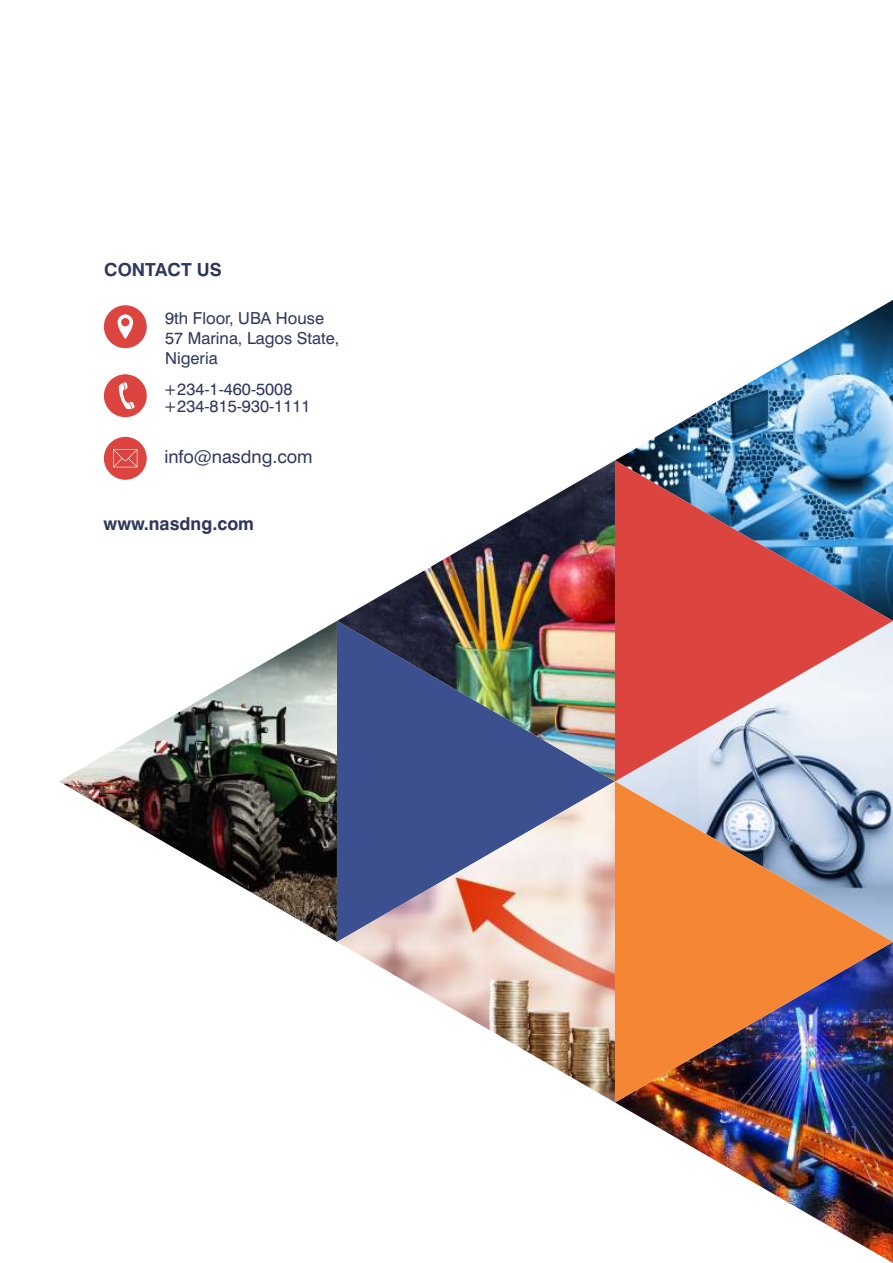
<style>
.page{position:relative;width:893px;height:1263px;background:#fff}
.page>*{position:absolute;margin:0;border:0;box-sizing:border-box;transform-origin:0 0}
.t1{font:700 18px "Swiss 721 BT";color:#2e375e}
.t2{font:18px "Swiss 721 BT";color:#2e375e}
.t3{font:16.5px/19.8px "Swiss 721 BT";color:#2e375e}
</style>
<div class="page">
<div style="left:104px;top:374px;width:43px;height:43px;background:#dc453f;border-radius:50%"></div>
<div style="left:104px;top:437px;width:43px;height:43px;background:#dc453f;border-radius:50%"></div>
<div style="left:104px;top:305px;width:43px;height:43px;background:#dc453f;border-radius:50%"></div>
<svg style="left:118px;top:314px;width:15px;height:25px"></svg>
<svg style="left:119px;top:382px;width:16px;height:27px"></svg>
<svg style="left:113px;top:449px;width:24px;height:18px"></svg>
<img style="left:615px;top:300px;width:278px;height:963px">
<div style="left:337px;top:781px;width:56px;height:36px;background:#3c4f8f"></div>
<img style="left:337px;top:460px;width:278px;height:321px">
<img style="left:395px;top:819px;width:220px;height:283px">
<img style="left:393px;top:781px;width:222px;height:38px">
<img style="left:337px;top:817px;width:58px;height:159px">
<img style="left:615px;top:460px;width:278px;height:321px">
<img style="left:615px;top:781px;width:278px;height:321px">
<img style="left:59px;top:621px;width:278px;height:321px">
<p class="t1" style="left:104px;top:262px;width:119px">CONTACT US</p>
<p class="t3" style="left:165px;top:310px;width:176px">9th Floor, UBA House<br>57 Marina, Lagos State,<br>Nigeria</p>
<p class="t3" style="left:164px;top:382px;width:148px;line-height:17.1px">+234-1-460-5008 +234-815-930-1111</p>
<p class="t2" style="left:164px;top:449px;width:150px">info@nasdng.com</p>
<p class="t1" style="left:104px;top:517px;width:152px">www.nasdng.com</p>
</div>
